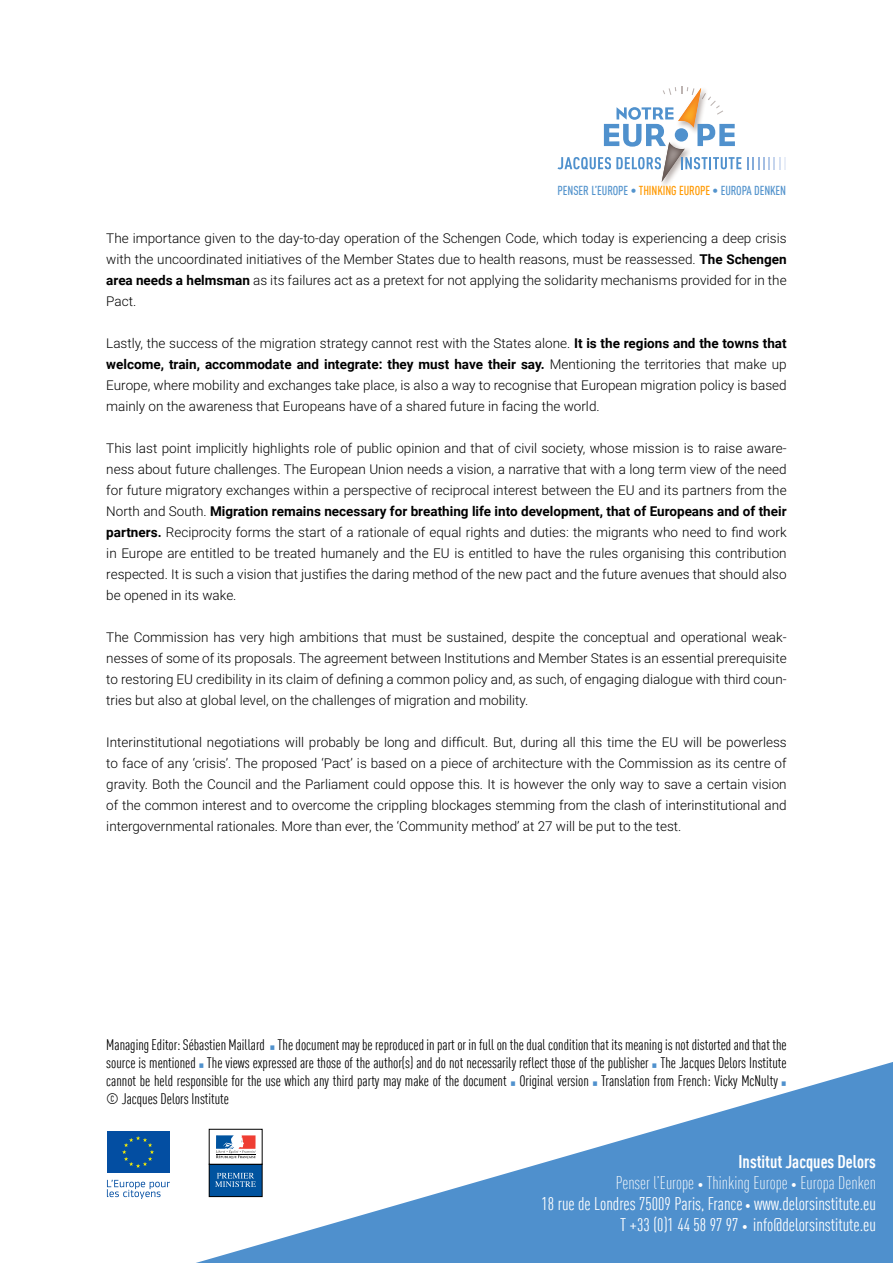
<style>
.page{position:relative;width:893px;height:1263px;background:#fff}
.page>*{position:absolute;margin:0;border:0;box-sizing:border-box;transform-origin:0 0}
.t1{font:condensed 18px/21px "DIN Offc Pro";color:#fff;text-align:right}
.t2{font:condensed 15px/18px "DIN Offc Pro";color:#000;text-align:justify}
.t3{font:300 13.5px/21px "Roboto";color:#000;text-align:justify}
.t4{font:500 condensed 12.75px "DIN Offc Pro";letter-spacing:-.01em;color:#5494cd}
.s1{color:#f90}
.s2{font-weight:700}
.s3{font-family:"DejaVu Serif Condensed";font-stretch:normal;font-size:9px;color:#5091cd}
.s4{font-weight:300}
.s5{font-weight:300;font-size:12px}
</style>
<div class="page">
<img style="left:662px;top:182px;width:8px;height:4px">
<svg style="left:747px;top:157px;width:39px;height:12px"></svg>
<svg style="left:557px;top:87px;width:184px;height:95px"></svg>
<svg style="left:196px;top:1062px;width:697px;height:201px;fill:#4f90cd"></svg>
<div style="left:209px;top:1164px;width:53px;height:32px;background:#00539f"></div>
<div style="left:209px;top:1164px;width:53px;height:33px;border:1px solid #000"></div>
<div style="left:209px;top:1129px;width:53px;height:35px;background:#fff"></div>
<div style="left:209px;top:1129px;width:53px;height:35px;border:1px solid #000"></div>
<svg style="left:216px;top:1135px;width:40px;height:24px"></svg>
<svg style="left:215px;top:1173px;width:41px;height:14px"></svg>
<div style="left:107px;top:1131px;width:62px;height:42px;background:#034ea2"></div>
<svg style="left:122px;top:1136px;width:32px;height:32px"></svg>
<svg style="left:107px;top:1179px;width:63px;height:20px"></svg>
<p class="t4" style="left:558px;top:181px;width:230px">PENSER L’EUROPE • <span class="s1">THINKING EUROPE</span> • EUROPA DENKEN</p>
<p class="t3" style="left:106px;top:227px;width:682px">The importance given to the day-to-day operation of the Schengen Code, which today is experiencing a deep crisis with the uncoordinated initiatives of the Member States due to health reasons, must be reassessed. <span class="s2">The Schengen area needs a helmsman</span> as its failures act as a pretext for not applying the solidarity mechanisms provided for in the Pact.</p>
<p class="t3" style="left:106px;top:332px;width:682px">Lastly, the success of the migration strategy cannot rest with the States alone. <span class="s2">It is the regions and the towns that welcome, train, accommodate and integrate: they must have their say.</span> Mentioning the territories that make up Europe, where mobility and exchanges take place, is also a way to recognise that European migration policy is based mainly on the awareness that Europeans have of a shared future in facing the world.</p>
<p class="t3" style="left:106px;top:437px;width:682px">This last point implicitly highlights role of public opinion and that of civil society, whose mission is to raise aware&shy;ness about future challenges. The European Union needs a vision, a narrative that with a long term view of the need for future migratory exchanges within a perspective of reciprocal interest between the EU and its partners from the North and South. <span class="s2">Migration remains necessary for breathing life into development, that of Europeans and of their partners.</span> Reciprocity forms the start of a rationale of equal rights and duties: the migrants who need to find work in Europe are entitled to be treated humanely and the EU is entitled to have the rules organising this contribution respected. It is such a vision that justifies the daring method of the new pact and the future avenues that should also be opened in its wake.</p>
<p class="t3" style="left:106px;top:626px;width:682px">The Commission has very high ambitions that must be sustained, despite the conceptual and operational weak&shy;nesses of some of its proposals. The agreement between Institutions and Member States is an essential prerequisite to restoring EU credibility in its claim of defining a common policy and, as such, of engaging dialogue with third coun&shy;tries but also at global level, on the challenges of migration and mobility.</p>
<p class="t3" style="left:106px;top:731px;width:682px">Interinstitutional negotiations will probably be long and difficult. But, during all this time the EU will be powerless to face of any ‘crisis’. The proposed ‘Pact’ is based on a piece of architecture with the Commission as its centre of gravity. Both the Council and the Parliament could oppose this. It is however the only way to save a certain vision of the common interest and to overcome the crippling blockages stemming from the clash of interinstitutional and intergovernmental rationales. More than ever, the ‘Community method’ at 27 will be put to the test.</p>
<p class="t2" style="left:106px;top:1035px;width:682px">Managing Editor: Sébastien Maillard <span class="s3">▪</span> The document may be reproduced in part or in full on the dual condition that its meaning is not distorted and that the source is mentioned <span class="s3">▪</span> The views expressed are those of the author(s) and do not necessarily reflect those of the publisher <span class="s3">▪</span> The Jacques Delors Institute cannot be held responsible for the use which any third party may make of the document <span class="s3">▪</span> Original version <span class="s3">▪</span> Translation from French: Vicky McNulty <span class="s3">▪ </span>© Jacques Delors Institute</p>
<h1 class="t1" style="left:541px;top:1150px;width:336px"><span class="s2">Institut Jacques Delors<br></span><span class="s4">Penser l’Europe</span> <span class="s5">•</span> <span class="s4">Thinking Europe</span> <span class="s5">•</span> <span class="s4">Europa Denken<br></span>18 rue de Londres 75009 Paris, France <span class="s5">•</span> www.delorsinstitute.eu T +33 (0)1 44 58 97 97 <span class="s5">•</span> info@delorsinstitute.eu</h1>
</div>
